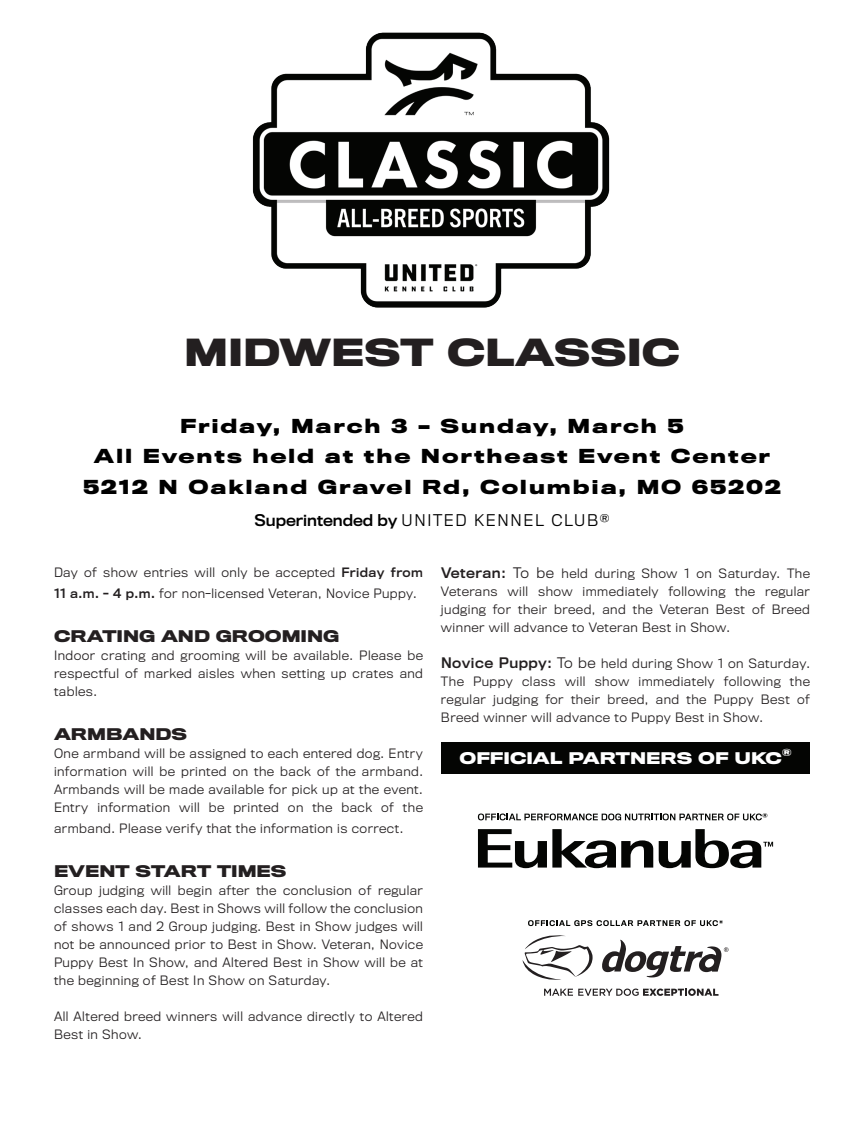
<style>
.page{position:relative;width:864px;height:1134px;background:#fff}
.page>*{position:absolute;margin:0;border:0;box-sizing:border-box;transform-origin:0 0}
.t1{font:700 34.8px "Titling Gothic FB Wide";color:#231f20}
.t2{font:700 18px/30.8px "Titling Gothic FB Wide";letter-spacing:.1em;color:#000;text-align:center}
.t3{font:700 15px "Titling Gothic FB Wide";color:#231f20}
.t4{font:300 15px "Titling Gothic FB";letter-spacing:.11em;color:#000}
.t5{font:700 15px "Titling Gothic FB Wide";color:#fff}
.t6{font:300 12px/18px "Titling Gothic FB";letter-spacing:.04em;color:#231f20;text-align:justify}
.t7{font:700 9px "Titling Gothic FB Wide";color:#fff}
.s1{font-family:"Titling Gothic FB Standard";font-weight:400}
.s2{font-family:"Titling Gothic FB Standard";font-weight:400;font-size:13.5px}
.s3{font-size:13.5px}
</style>
<div class="page">
<img style="left:252px;top:32px;width:358px;height:276px">
<div style="left:441px;top:742px;width:369px;height:32px;background:#040503"></div>
<svg style="left:478px;top:829px;width:295px;height:39px"></svg>
<svg style="left:478px;top:813px;width:289px;height:7px"></svg>
<svg style="left:522px;top:935px;width:71px;height:45px"></svg>
<svg style="left:544px;top:989px;width:175px;height:7px"></svg>
<svg style="left:602px;top:940px;width:127px;height:37px"></svg>
<svg style="left:528px;top:920px;width:195px;height:6px"></svg>
<h1 class="t1" style="left:184px;top:330px;width:497px">MIDWEST CLASSIC</h1>
<h2 class="t2" style="left:83px;top:410px;width:700px">Friday, March 3 – Sunday, March 5<br>All Events held at the Northeast Event Center<br>5212 N Oakland Gravel Rd, Columbia, MO 65202</h2>
<p class="t4" style="left:254px;top:511px;width:357px"><span class="s1">Superintended by</span> UNITED KENNEL CLUB®</p>
<p class="t6" style="left:54px;top:561px;width:370px;line-height:21px">Day of show entries will only be accepted <span class="s1">Friday from<br>11 a.m. - 4 p.m.</span> for non-licensed Veteran, Novice Puppy.</p>
<p class="t3" style="left:54px;top:627px;width:287px">CRATING AND GROOMING</p>
<p class="t6" style="left:54px;top:647px;width:371px">Indoor crating and grooming will be available. Please be respectful of marked aisles when setting up crates and tables.</p>
<p class="t3" style="left:54px;top:724px;width:135px">ARMBANDS</p>
<p class="t6" style="left:54px;top:744px;width:371px">One armband will be assigned to each entered dog. Entry information will be printed on the back of the armband.<br>Armbands will be made available for pick up at the event.<br>Entry information will be printed on the back of the</p>
<p class="t6" style="left:54px;top:819px;width:351px">armband. Please verify that the information is correct.</p>
<p class="t3" style="left:54px;top:862px;width:234px">EVENT START TIMES</p>
<p class="t6" style="left:54px;top:882px;width:371px">Group judging will begin after the conclusion of regular classes each day. Best in Shows will follow the conclusion of shows 1 and 2 Group judging. Best in Show judges will not be announced prior to Best in Show. Veteran, Novice Puppy Best In Show, and Altered Best in Show will be at the beginning of Best In Show on Saturday.</p>
<p class="t6" style="left:54px;top:1008px;width:371px">All Altered breed winners will advance directly to Altered<br>Best in Show.</p>
<p class="t6" style="left:441px;top:564px;width:371px"><span class="s2">Veteran:</span> <span class="s3">To be</span> held during Show 1 on Saturday. The Veterans will show immediately following the regular judging for their breed, and the Veteran Best of Breed winner will advance to Veteran Best in Show.</p>
<p class="t6" style="left:441px;top:654px;width:371px"><span class="s2">Novice Puppy:</span> <span class="s3">To be</span> held during Show 1 on Saturday.<br>The Puppy class will show immediately following the regular judging for their breed, and the Puppy Best of Breed winner will advance to Puppy Best in Show.</p>
<p class="t5" style="left:460px;top:748px;width:324px">OFFICIAL PARTNERS OF UKC</p>
<p class="t7" style="left:782px;top:747px;width:11px">®</p>
</div>
